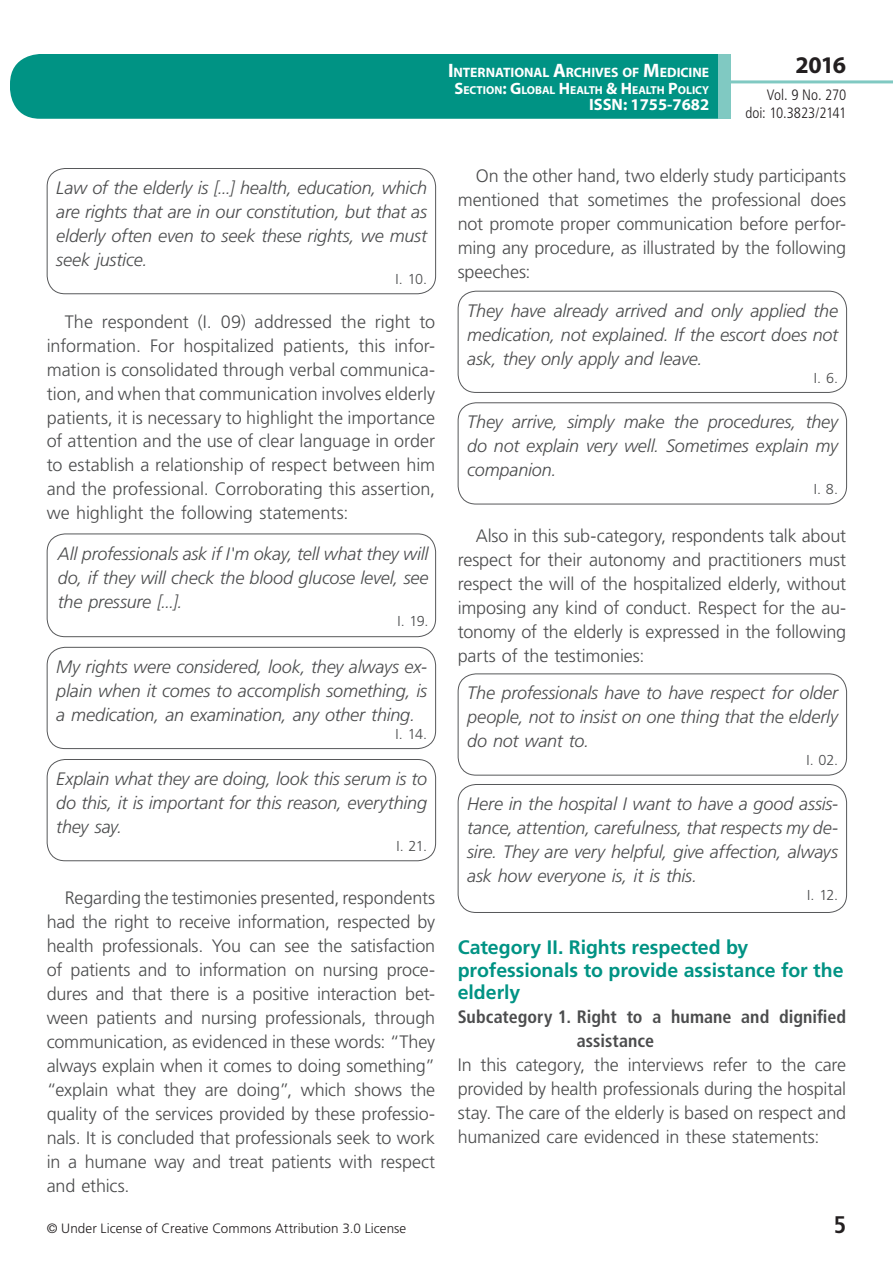
<style>
.page{position:relative;width:893px;height:1263px;background:#fff}
.page>*{position:absolute;margin:0;border:0;box-sizing:border-box;transform-origin:0 0}
.t1{font:700 24px "Myriad Pro";color:#231f20}
.t2{font:700 condensed 24px "Frutiger LT Std";color:#231f20}
.t3{font:700 19.5px/22.5px "Frutiger LT Std";letter-spacing:-.005em;color:#009384}
.t4{font:300 18px/24px "Frutiger LT Std";letter-spacing:-.01em;color:#4b4c4d;text-align:justify}
.t5{font:italic 300 18px/24px "Frutiger LT Std";letter-spacing:-.01em;color:#4b4c4d;text-align:justify}
.t6{font:700 condensed 18px/24px "Frutiger LT Std";color:#4b4c4d}
.t7{font:700 16.5px "Myriad Pro";color:#fff}
.t8{font:300 condensed 15px/18px "Frutiger LT Std";letter-spacing:-.015em;color:#231f20;text-align:right}
.t9{font:300 14.4px "Frutiger LT Std";letter-spacing:-.05em;color:#4b4c4d}
.t10{font:700 13.65px "Myriad Pro";letter-spacing:-.005em;color:#fff}
.t11{font:300 13.5px "Frutiger LT Std";letter-spacing:.005em;color:#231f20}
.t12{font:700 11.55px "Myriad Pro";color:#fff}
.s1{font-size:19.5px}
.s2{font-size:16.5px}
</style>
<div class="page">
<div style="left:10px;top:54px;width:775px;height:65px;background:#009384;border-radius:30px"></div>
<div style="left:732px;top:0;width:161px;height:157px;background:#fff"></div>
<hr style="left:730px;top:80px;width:163px;height:3px;background:#80c9c2">
<div style="left:718px;top:54px;width:13px;height:65px;background:#80c9c2"></div>
<div style="left:47px;top:168px;width:389px;height:126px;border:1px solid #57585a;border-radius:18px"></div>
<div style="left:47px;top:533px;width:389px;height:104px;border:1px solid #57585a;border-radius:18px"></div>
<div style="left:47px;top:647px;width:389px;height:102px;border:1px solid #57585a;border-radius:18px"></div>
<div style="left:47px;top:759px;width:389px;height:102px;border:1px solid #57585a;border-radius:18px"></div>
<div style="left:458px;top:291px;width:389px;height:102px;border:1px solid #57585a;border-radius:18px"></div>
<div style="left:458px;top:402px;width:389px;height:102px;border:1px solid #57585a;border-radius:18px"></div>
<div style="left:458px;top:673px;width:389px;height:102px;border:1px solid #57585a;border-radius:18px"></div>
<div style="left:458px;top:784px;width:389px;height:129px;border:1px solid #57585a;border-radius:18px"></div>
<p class="t10" style="left:448px;top:64px;width:263px"><span class="s1">I</span>NTERNATIONAL <span class="s1">A</span>RCHIVES OF <span class="s1">M</span>EDICINE</p>
<p class="t12" style="left:454px;top:82px;width:256px"><span class="s2">S</span>ECTION<span class="s2">: G</span>LOBAL <span class="s2">H</span> EALTH <span class="s2">&amp; H</span> EALTH <span class="s2">P</span>OLICY</p>
<p class="t7" style="left:589px;top:94px;width:122px">ISSN: 1755-7682</p>
<h1 class="t1" style="left:795px;top:49px;width:52px">2016</h1>
<p class="t8" style="left:745px;top:86px;width:102px">Vol. 9 No. 270 doi: 10.3823/2141</p>
<p class="t5" style="left:56px;top:176px;width:372px">Law of the elderly is [...] health, education, which are rights that are in our constitution, but that as elderly often even to seek these rights, we must seek justice.</p>
<p class="t9" style="left:396px;top:271px;width:33px">I. 10.</p>
<p class="t4" style="left:47px;top:310px;width:390px;text-indent:18px">The respondent (I. 09) addressed the right to information. For hospitalized patients, this infor&shy;mation is consolidated through verbal communica&shy;tion, and when that communication involves elderly patients, it is necessary to highlight the importance of attention and the use of clear language in order to establish a relationship of respect between him and the professional. Corroborating this assertion, we highlight the following statements:</p>
<p class="t5" style="left:58px;top:542px;width:372px">All professionals ask if I'm okay, tell what they will do, if they will check the blood glucose level, see the pressure [...].</p>
<p class="t9" style="left:397px;top:613px;width:33px">I. 19.</p>
<p class="t5" style="left:56px;top:655px;width:372px">My rights were considered, look, they always ex&shy;plain when it comes to accomplish something, is a medication, an examination, any other thing.</p>
<p class="t9" style="left:396px;top:726px;width:33px">I. 14.</p>
<p class="t5" style="left:56px;top:767px;width:372px">Explain what they are doing, look this serum is to do this, it is important for this reason, everything they say.</p>
<p class="t9" style="left:396px;top:838px;width:32px">I. 21.</p>
<p class="t4" style="left:47px;top:886px;width:390px;text-indent:18px">Regarding the testimonies presented, respondents had the right to receive information, respected by health professionals. You can see the satisfaction of patients and to information on nursing proce&shy;dures and that there is a positive interaction bet&shy;ween patients and nursing professionals, through communication, as evidenced in these words: “They always explain when it comes to doing something” “explain what they are doing”, which shows the quality of the services provided by these professio&shy;nals. It is concluded that professionals seek to work in a humane way and treat patients with respect and ethics.</p>
<p class="t4" style="left:458px;top:164px;width:390px;text-indent:18px">On the other hand, two elderly study participants mentioned that sometimes the professional does not promote proper communication before perfor&shy;ming any procedure, as illustrated by the following speeches:</p>
<p class="t5" style="left:467px;top:299px;width:372px">They have already arrived and only applied the medication, not explained. If the escort does not ask, they only apply and leave.</p>
<p class="t9" style="left:814px;top:370px;width:26px">I. 6.</p>
<p class="t5" style="left:467px;top:410px;width:372px">They arrive, simply make the procedures, they do not explain very well. Sometimes explain my companion.</p>
<p class="t9" style="left:814px;top:481px;width:26px">I. 8.</p>
<p class="t4" style="left:458px;top:524px;width:390px;text-indent:18px">Also in this sub-category, respondents talk about respect for their autonomy and practitioners must respect the will of the hospitalized elderly, without imposing any kind of conduct. Respect for the au&shy;tonomy of the elderly is expressed in the following parts of the testimonies:</p>
<p class="t5" style="left:467px;top:681px;width:372px">The professionals have to have respect for older people, not to insist on one thing that the elderly do not want to.</p>
<p class="t9" style="left:806px;top:752px;width:33px">I. 02.</p>
<p class="t5" style="left:467px;top:792px;width:372px">Here in the hospital I want to have a good assis&shy;tance, attention, carefulness, that respects my de&shy;sire. They are very helpful, give affection, always ask how everyone is, it is this.</p>
<p class="t9" style="left:807px;top:887px;width:32px">I. 12.</p>
<p class="t3" style="left:458px;top:936px;width:387px">Category II. Rights respected by professionals to provide assistance for the elderly</p>
<p class="t6" style="left:577px;top:1005px;width:271px;text-indent:-119px">Subcategory 1. Right to a humane and dignified assistance</p>
<p class="t4" style="left:458px;top:1053px;width:390px">In this category, the interviews refer to the care provided by health professionals during the hospital stay. The care of the elderly is based on respect and humanized care evidenced in these statements:</p>
<p class="t11" style="left:47px;top:1220px;width:361px">© Under License of Creative Commons Attribution 3.0 License</p>
<h1 class="t2" style="left:834px;top:1210px;width:14px">5</h1>
</div>
